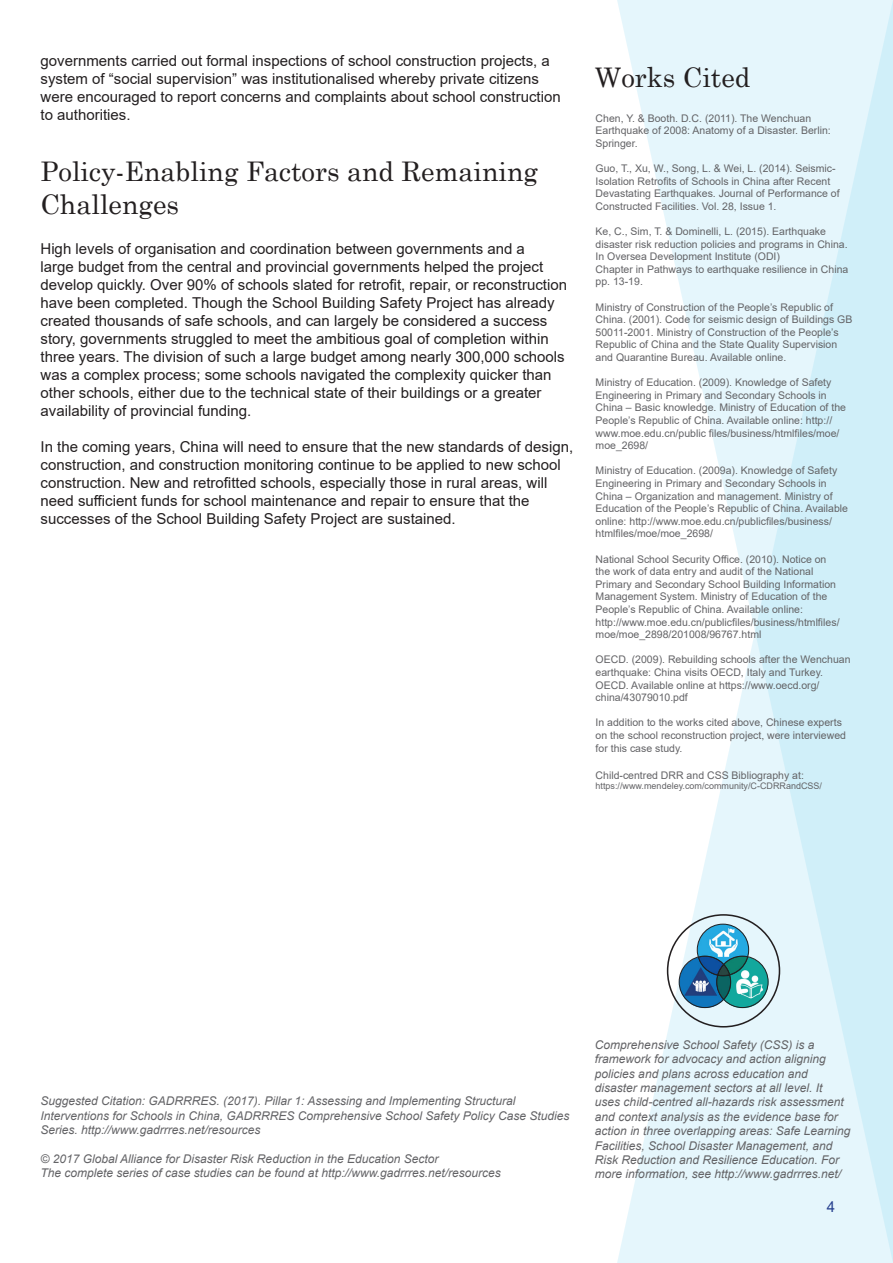
<style>
.page{position:relative;width:893px;height:1263px;background:#fff}
.page>*{position:absolute;margin:0;border:0;box-sizing:border-box;transform-origin:0 0}
.section_header{font:27px/32.4px "Century Schoolbook";color:#231f20}
.Body{font:15px/18px "Arial";color:#231f20}
.headers_and_footers{font:15px "Arial";color:#253f8e}
.captions_copy_2{font:italic 12px/14.4px "Arial";color:#636366}
.Body_grey{font:10.5px/12.6px "Arial";color:#636366}
.Body_grey-2{font:9px "Arial";color:#636366}
</style>
<div class="page">
<svg style="left:617px;top:0;width:276px;height:1263px;fill:#e5f6fc"></svg>
<img style="left:678px;top:922px;width:91px;height:87px">
<div style="left:667px;top:914px;width:113px;height:113px;border:2px solid #231f20;border-radius:50%"></div>
<div style="left:679px;top:956px;width:52px;height:52px;border:1px solid #231f20;border-radius:50%"></div>
<div style="left:716px;top:956px;width:52px;height:52px;border:1px solid #231f20;border-radius:50%"></div>
<div style="left:697px;top:924px;width:52px;height:52px;border:1px solid #231f20;border-radius:50%"></div>
<p class="Body" style="left:40px;top:51px;width:522px">governments carried out formal inspections of school construction projects, a system of “social supervision” was institutionalised whereby private citizens were encouraged to report concerns and complaints about school construction to authorities.</p>
<p class="section_header" style="left:40px;top:153px;width:499px">Policy-Enabling Factors and Remaining<br>Challenges</p>
<p class="Body" style="left:40px;top:240px;width:528px">High levels of organisation and coordination between governments and a<br>large budget from the central and provincial governments helped the project develop quickly. Over 90% of schools slated for retrofit, repair, or reconstruction have been completed. Though the School Building Safety Project has already created thousands of safe schools, and can largely be considered a success story, governments struggled to meet the ambitious goal of completion within three years. The division of such a large budget among nearly 300,000 schools was a complex process; some schools navigated the complexity quicker than other schools, either due to the technical state of their buildings or a greater availability of provincial funding.</p>
<p class="Body" style="left:40px;top:438px;width:534px">In the coming years, China will need to ensure that the new standards of design, construction, and construction monitoring continue to be applied to new school construction. New and retrofitted schools, especially those in rural areas, will need sufficient funds for school maintenance and repair to ensure that the successes of the School Building Safety Project are sustained.</p>
<p class="section_header" style="left:595px;top:59px;width:157px">Works Cited</p>
<p class="Body_grey" style="left:596px;top:112px;width:237px">Chen, Y. &amp; Booth. D.C. (2011). The Wenchuan<br>Earthquake of 2008: Anatomy of a Disaster. Berlin:<br>Springer.</p>
<p class="Body_grey" style="left:596px;top:162px;width:245px">Guo, T., Xu, W., Song, L. &amp; Wei, L. (2014). Seismic-Isolation Retrofits of Schools in China after Recent Devastating Earthquakes. Journal of Performance of Constructed Facilities. Vol. 28, Issue 1.</p>
<p class="Body_grey" style="left:596px;top:225px;width:254px">Ke, C., Sim, T. &amp; Dominelli, L. (2015). Earthquake disaster risk reduction policies and programs in China.<br>In Oversea Development Institute (ODI)</p>
<p class="Body_grey" style="left:596px;top:263px;width:254px">Chapter in Pathways to earthquake resilience in China pp. 13-19.</p>
<p class="Body_grey" style="left:596px;top:301px;width:258px">Ministry of Construction of the People’s Republic of China. (2001). Code for seismic design of Buildings GB 50011-2001. Ministry of Construction of the People’s Republic of China and the State Quality Supervision and Quarantine Bureau. Available online.</p>
<p class="Body_grey" style="left:596px;top:376px;width:252px">Ministry of Education. (2009). Knowledge of Safety Engineering in Primary and Secondary Schools in China – Basic knowledge. Ministry of Education of the People’s Republic of China. Available online: http:// www.moe.edu.cn/public files/business/htmlfiles/moe/ moe_2698/</p>
<p class="Body_grey" style="left:596px;top:464px;width:254px">Ministry of Education. (2009a). Knowledge of Safety Engineering in Primary and Secondary Schools in China – Organization and management. Ministry of Education of the People’s Republic of China. Available online: http://www.moe.edu.cn/publicfiles/business/ htmlfiles/moe/moe_2698/</p>
<p class="Body_grey" style="left:596px;top:553px;width:242px">National School Security Office. (2010). Notice on the work of data entry and audit of the National Primary and Secondary School Building Information Management System. Ministry of Education of the People’s Republic of China. Available online:</p>
<p class="Body_grey" style="left:596px;top:616px;width:245px">http://www.moe.edu.cn/publicfiles/business/htmlfiles/ moe/moe_2898/201008/96767.html</p>
<p class="Body_grey" style="left:596px;top:653px;width:256px">OECD. (2009). Rebuilding schools after the Wenchuan earthquake: China visits OECD, Italy and Turkey.<br>OECD. Available online at https://www.oecd.org/ china/43079010.pdf</p>
<p class="Body_grey" style="left:596px;top:716px;width:252px">In addition to the works cited above, Chinese experts on the school reconstruction project, were interviewed for this case study.</p>
<p class="Body_grey" style="left:596px;top:769px;width:210px">Child-centred DRR and CSS Bibliography at:</p>
<p class="Body_grey-2" style="left:596px;top:780px;width:228px">https://www.mendeley.com/community/C-CDRRandCSS/</p>
<p class="captions_copy_2" style="left:40px;top:1094px;width:530px">Suggested Citation: GADRRRES. (2017). Pillar 1: Assessing and Implementing Structural<br>Interventions for Schools in China, GADRRRES Comprehensive School Safety Policy Case Studies<br>Series. http://www.gadrrres.net/resources</p>
<p class="captions_copy_2" style="left:40px;top:1152px;width:399px">© 2017 Global Alliance for Disaster Risk Reduction in the Education Sector</p>
<p class="captions_copy_2" style="left:40px;top:1166px;width:462px">The complete series of case studies can be found at http://www.gadrrres.net/resources</p>
<p class="captions_copy_2" style="left:595px;top:1037px;width:257px">Comprehensive School Safety (CSS) is a framework for advocacy and action aligning policies and plans across education and disaster management sectors at all level. It uses child-centred all-hazards risk assessment and context analysis as the evidence base for action in three overlapping areas: Safe Learning Facilities, School Disaster Management, and Risk Reduction and Resilience Education. For more information, see http://www.gadrrres.net/</p>
<p class="headers_and_footers" style="left:827px;top:1196px;width:10px">4</p>
</div>
